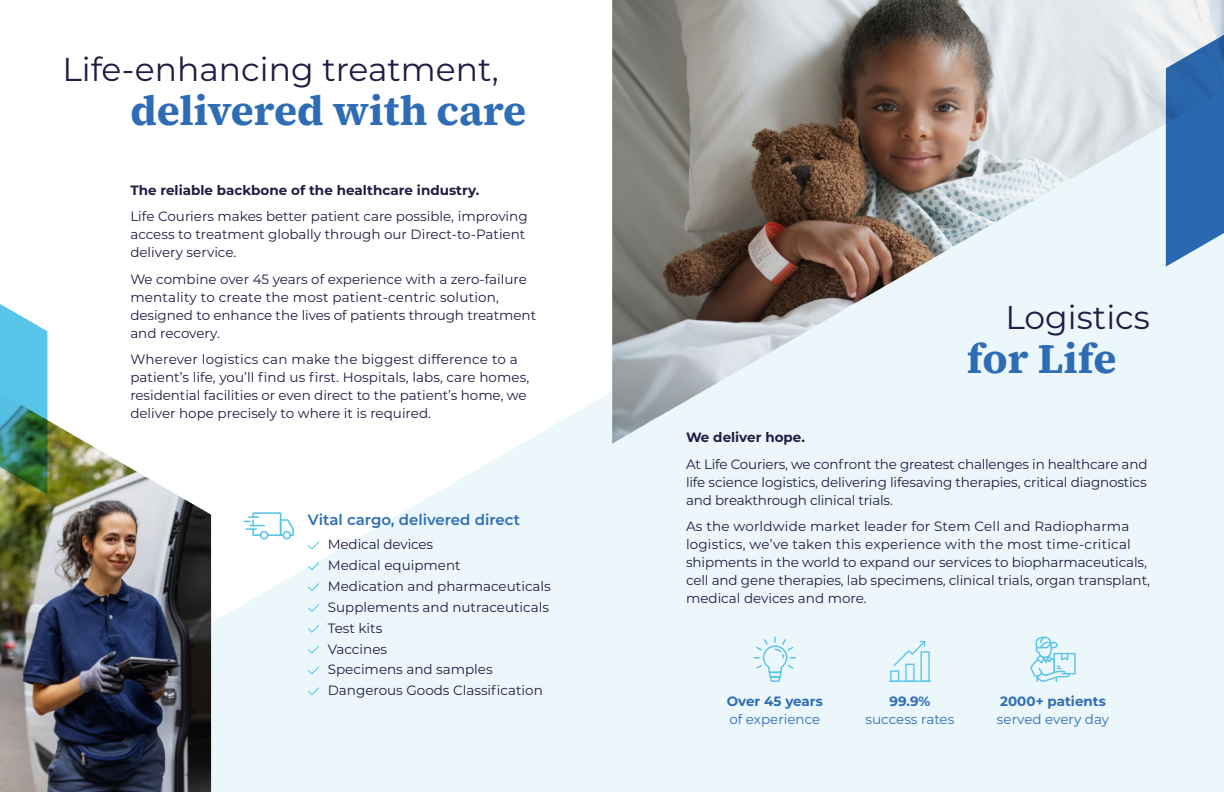
<style>
.page{position:relative;width:1224px;height:792px;background:#fff}
.page>*{position:absolute;margin:0;border:0;box-sizing:border-box;transform-origin:0 0}
.t1{font:700 42px "Source Serif 4";color:#2e6db5}
.t2{font:33px "Montserrat";color:#201c43}
.t3{font:600 15px "Montserrat";color:#2e6db5}
.t4{font:13.5px/18px "Montserrat";color:#201c43}
.t5{font:700 13.5px "Montserrat";color:#201c43}
.t6{font:13.5px "Montserrat";color:#2e6db5}
.t7{font:700 13.5px "Montserrat";color:#2e6db5}
</style>
<div class="page">
<svg style="left:211px;top:392px;width:1013px;height:400px;background:#eef7fc"></svg>
<img style="left:612px;top:0;width:612px;height:444px">
<img style="left:0;top:393px;width:211px;height:399px">
<svg style="left:1166px;top:22px;width:58px;height:245px;background:#4e81bc"></svg>
<svg style="left:0;top:304px;width:47px;height:190px;background:#5aa7a9"></svg>
<svg style="left:1030px;top:637px;width:46px;height:45px;background:#c8eaf7"></svg>
<hr style="left:889px;top:681px;width:42px;height:1px;background:#58c4e8">
<svg style="left:890px;top:641px;width:40px;height:41px;background:#cfedf8"></svg>
<svg style="left:754px;top:637px;width:42px;height:45px;background:#d7eff9"></svg>
<svg style="left:308px;top:542px;width:11px;height:7px"></svg>
<svg style="left:308px;top:562px;width:11px;height:8px"></svg>
<svg style="left:308px;top:583px;width:11px;height:8px"></svg>
<svg style="left:308px;top:604px;width:11px;height:8px"></svg>
<svg style="left:308px;top:625px;width:11px;height:8px"></svg>
<svg style="left:308px;top:646px;width:11px;height:8px"></svg>
<svg style="left:308px;top:667px;width:11px;height:7px"></svg>
<svg style="left:308px;top:687px;width:11px;height:8px"></svg>
<svg style="left:244px;top:512px;width:50px;height:27px"></svg>
<h2 class="t2" style="left:62px;top:47px;width:438px">Life-enhancing treatment,</h2>
<h1 class="t1" style="left:130px;top:82px;width:397px">delivered with care</h1>
<p class="t5" style="left:130px;top:180px;width:350px">The reliable backbone of the healthcare industry.</p>
<p class="t4" style="left:130px;top:207px;width:399px">Life Couriers makes better patient care possible, improving access to treatment globally through our Direct-to-Patient delivery service.</p>
<p class="t4" style="left:130px;top:269px;width:407px">We combine over 45 years of experience with a zero-failure mentality to create the most patient-centric solution, designed to enhance the lives of patients through treatment and recovery.</p>
<p class="t4" style="left:130px;top:350px;width:400px">Wherever logistics can make the biggest difference to a patient’s life, you’ll find us first. Hospitals, labs, care homes, residential facilities or even direct to the patient’s home, we deliver hope precisely to where it is required.</p>
<p class="t3" style="left:308px;top:509px;width:214px">Vital cargo, delivered direct</p>
<p class="t4" style="left:328px;top:534px;width:224px;line-height:20.8px">Medical devices<br>Medical equipment<br>Medication and pharmaceuticals<br>Supplements and nutraceuticals<br>Test kits<br>Vaccines<br>Specimens and samples<br>Dangerous Goods Classification</p>
<h2 class="t2" style="left:1005px;top:295px;width:146px">Logistics</h2>
<h1 class="t1" style="left:967px;top:330px;width:151px">for Life</h1>
<p class="t5" style="left:686px;top:428px;width:120px">We deliver hope.</p>
<p class="t4" style="left:686px;top:455px;width:463px;text-align:justify">At Life Couriers, we confront the greatest challenges in healthcare and life science logistics, delivering lifesaving therapies, critical diagnostics and breakthrough clinical trials.</p>
<p class="t4" style="left:686px;top:517px;width:465px">As the worldwide market leader for Stem Cell and Radiopharma logistics, we’ve taken this experience with the most time-critical shipments in the world to expand our services to biopharmaceuticals, cell and gene therapies, lab specimens, clinical trials, organ transplant, medical devices and more.</p>
<p class="t7" style="left:727px;top:692px;width:98px">Over 45 years</p>
<p class="t6" style="left:729px;top:710px;width:92px">of experience</p>
<p class="t7" style="left:889px;top:692px;width:42px">99.9%</p>
<p class="t6" style="left:866px;top:710px;width:90px">success rates</p>
<p class="t7" style="left:1000px;top:692px;width:107px">2000+ patients</p>
<p class="t6" style="left:997px;top:710px;width:114px">served every day</p>
</div>
